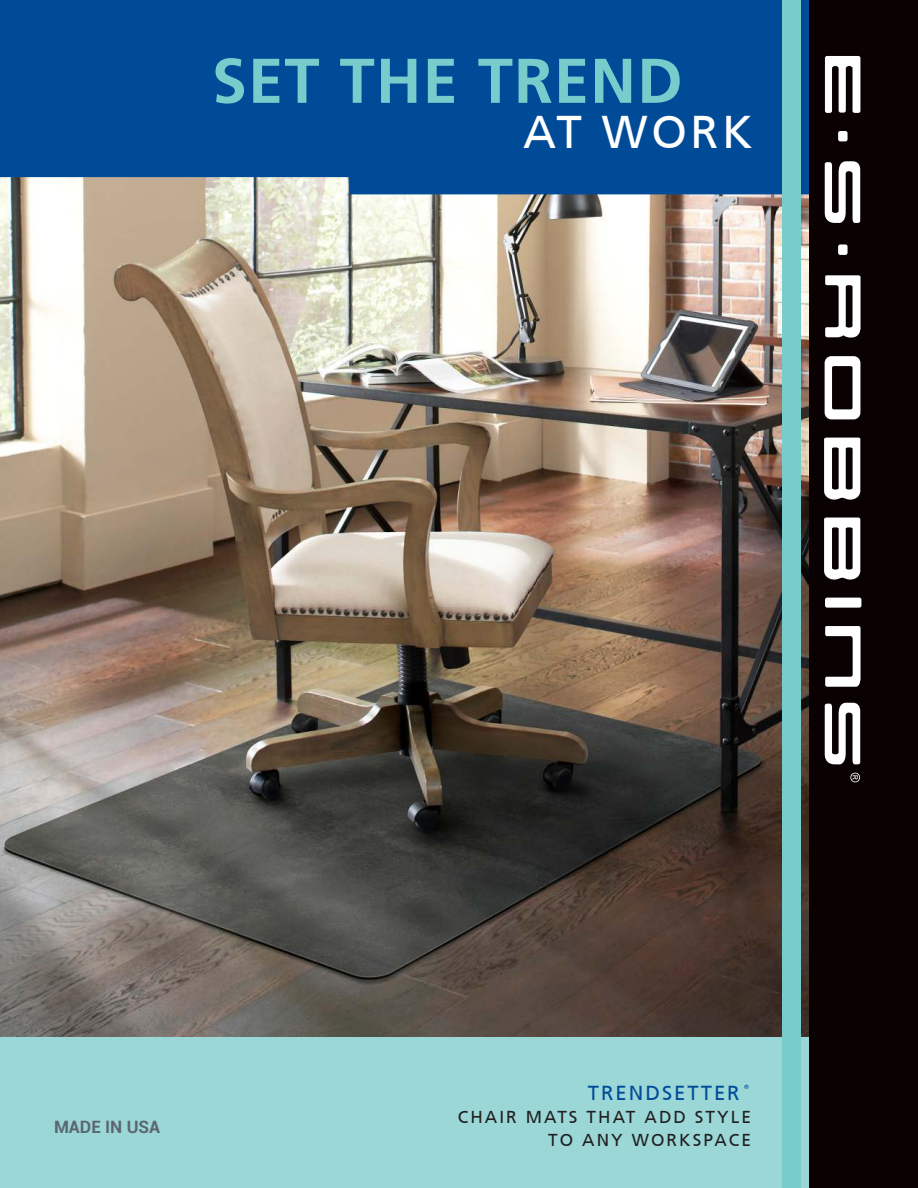
<style>
.page{position:relative;width:918px;height:1188px;background:#fff}
.page>*{position:absolute;margin:0;border:0;box-sizing:border-box;transform-origin:0 0}
.t1{font:700 63px "Frutiger LT Std";letter-spacing:.02em;color:#79cccc}
.t2{font:45.75px "Frutiger CE";letter-spacing:.08em;color:#fff}
.t3{font:20.25px "Frutiger CE";letter-spacing:.1em;color:#004b98}
.t4{font:17.25px/23.4px "Frutiger CE";letter-spacing:.12em;color:#221f1f;text-align:right}
.t5{font:700 17.25px "Roboto";color:#5b6770}
</style>
<div class="page">
<div style="left:0;top:1px;width:918px;height:1187px;background:#9bd7d7"></div>
<img style="left:0;top:194px;width:809px;height:843px">
<div style="left:0;top:0;width:809px;height:194px;background:#004b98"></div>
<div style="left:809px;top:0;width:109px;height:1188px;background:#090102"></div>
<svg style="left:825px;top:356px;width:35px;height:63px"></svg>
<div style="left:825px;top:598px;width:36px;height:10px;background:#fff;border-radius:2px"></div>
<svg style="left:825px;top:275px;width:36px;height:63px"></svg>
<div style="left:838px;top:244px;width:10px;height:11px;background:#fff;border-radius:2px"></div>
<div style="left:838px;top:131px;width:10px;height:10px;background:#fff;border-radius:2px"></div>
<svg style="left:825px;top:56px;width:35px;height:57px"></svg>
<svg style="left:824px;top:161px;width:37px;height:62px"></svg>
<svg style="left:824px;top:702px;width:37px;height:62px"></svg>
<svg style="left:825px;top:626px;width:36px;height:61px"></svg>
<svg style="left:824px;top:438px;width:36px;height:62px"></svg>
<svg style="left:824px;top:518px;width:36px;height:62px"></svg>
<svg style="left:850px;top:773px;width:10px;height:9px"></svg>
<div style="left:782px;top:0;width:18px;height:1188px;background:#79cccc"></div>
<h1 class="t1" style="left:212px;top:44px;width:472px">SET THE TREND</h1>
<h2 class="t2" style="left:523px;top:105px;width:231px">AT WORK</h2>
<p class="t5" style="left:54px;top:1120px;width:108px">MADE IN USA</p>
<p class="t3" style="left:588px;top:1081px;width:165px">TRENDSETTER<sup>®</sup></p>
<p class="t4" style="left:458px;top:1105px;width:295px">CHAIR MATS THAT ADD STYLE<br>TO ANY WORKSPACE</p>
</div>
